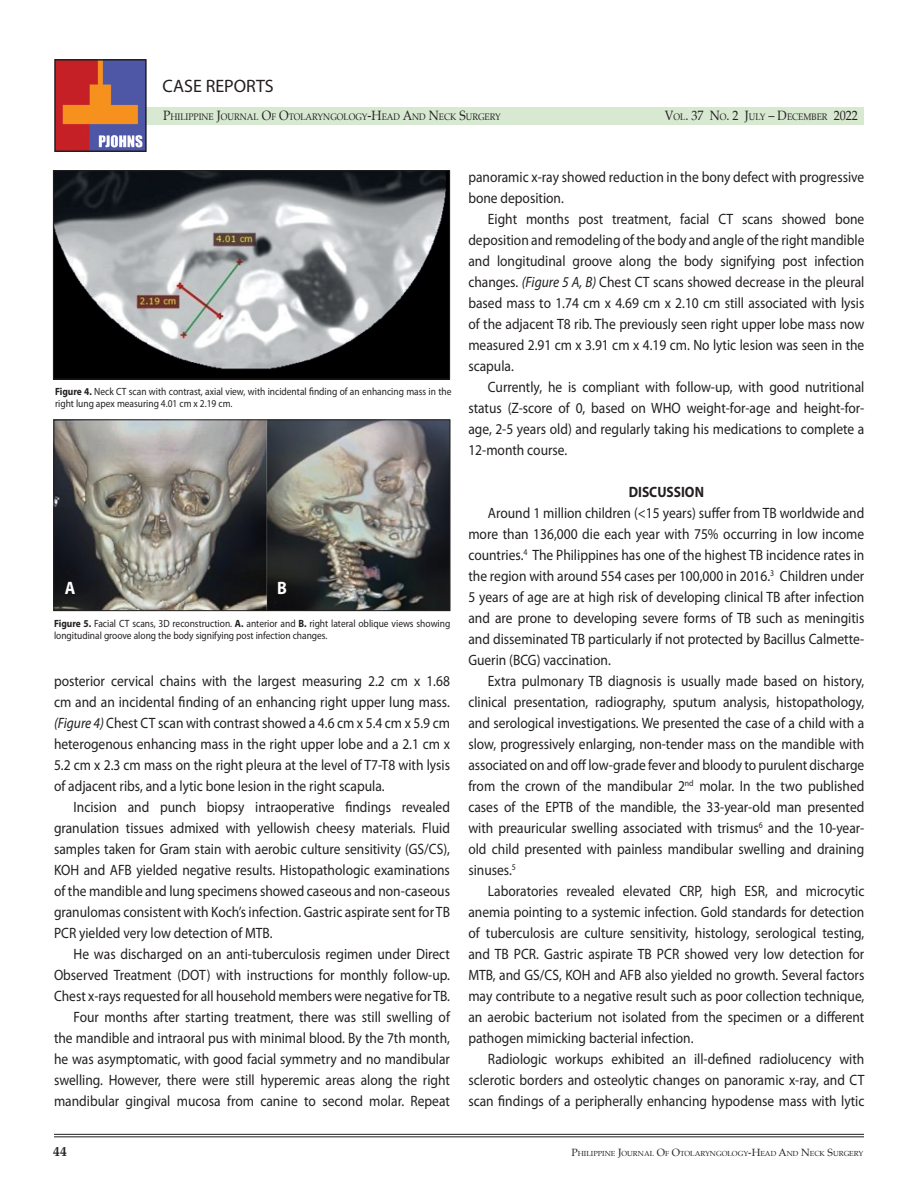
<style>
.page{position:relative;width:918px;height:1188px;background:#fff}
.page>*{position:absolute;margin:0;border:0;box-sizing:border-box;transform-origin:0 0}
.t1{font:18px "Myriad Pro";color:#231f20}
.t2{font:700 18px "Myriad Pro";color:#fff;scale:.9 1}
.t3{font:15px/21px "Myriad Pro";color:#231f20;text-align:justify;scale:.9 1}
.t4{font:700 15px "Myriad Pro";color:#231f20;scale:.9 1}
.t5{font:13.5px "Palatino";color:#231f20;scale:.9 1}
.t6{font:700 13.5px "Palatino";color:#231f20}
.t7{font:10.5px/12.6px "Myriad Pro";color:#231f20;scale:.9 1}
.t8{font:9.45px "Palatino";color:#231f20;scale:.9 1}
.t9{font:7.35px "Palatino";color:#231f20}
.s1{font-size:13.5px}
.s2{font-size:9.45px}
.s3{font-weight:700}
.s4{font-style:italic}
.s5{font-size:10.5px}
</style>
<div class="page">
<div style="left:55px;top:108px;width:809px;height:17px;background:#d8e9d2"></div>
<img style="left:57px;top:62px;width:87px;height:87px">
<div style="left:54px;top:59px;width:93px;height:93px;border:2px solid #231f20"></div>
<hr style="left:54px;top:1134px;width:810px;height:1px;background:#231f20">
<hr style="left:54px;top:1137px;width:810px;height:1px;background:#231f20">
<img style="left:56px;top:421px;width:392px;height:188px">
<div style="left:54px;top:419px;width:396px;height:192px;border:1px solid #231f20"></div>
<img style="left:55px;top:172px;width:393px;height:205px">
<div style="left:53px;top:170px;width:397px;height:209px;border:1px solid #231f20"></div>
<p class="t1" style="left:163px;top:75px;width:113px">CASE REPORTS</p>
<p class="t8" style="left:163px;top:109px;width:377px"><span class="s1">P</span>HILIPPINE <span class="s1">J</span>OURNAL <span class="s1">O</span>F <span class="s1">O</span>TOLARYNGOLOGY<span class="s1">-H</span>EAD <span class="s1">A</span>ND <span class="s1">N</span>ECK <span class="s1">S</span>URGERY</p>
<p class="t5" style="left:665px;top:104px;width:216px">V<span class="s2">OL</span>. 37 N<span class="s2">O</span>. 2 J<span class="s2">ULY</span> – D<span class="s2">ECEMBER</span> 2022</p>
<p class="t7" style="left:55px;top:385px;width:442px"><span class="s3">Figure 4.</span> Neck CT scan with contrast, axial view, with incidental finding of an enhancing mass in the right lung apex measuring 4.01 cm x 2.19 cm.</p>
<p class="t2" style="left:65px;top:576px;width:13px">A</p>
<p class="t2" style="left:277px;top:576px;width:12px">B</p>
<p class="t7" style="left:54px;top:617px;width:442px"><span class="s3">Figure 5.</span> Facial CT scans, 3D reconstruction. <span class="s3">A.</span> anterior and <span class="s3">B.</span> right lateral oblique views showing longitudinal groove along the body signifying post infection changes.</p>
<p class="t3" style="left:54px;top:671px;width:442px">posterior cervical chains with the largest measuring 2.2 cm x 1.68 cm and an incidental finding of an enhancing right upper lung mass. <span class="s4">(Figure 4)</span> Chest CT scan with contrast showed a 4.6 cm x 5.4 cm x 5.9 cm heterogenous enhancing mass in the right upper lobe and a 2.1 cm x 5.2 cm x 2.3 cm mass on the right pleura at the level of T7-T8 with lysis of adjacent ribs, and a lytic bone lesion in the right scapula.</p>
<p class="t3" style="left:54px;top:797px;width:442px;text-indent:20px">Incision and punch biopsy intraoperative findings revealed granulation tissues admixed with yellowish cheesy materials. Fluid samples taken for Gram stain with aerobic culture sensitivity (GS/CS), KOH and AFB yielded negative results. Histopathologic examinations of the mandible and lung specimens showed caseous and non-caseous granulomas consistent with Koch’s infection. Gastric aspirate sent for TB PCR yielded very low detection of MTB.</p>
<p class="t3" style="left:54px;top:944px;width:442px;text-indent:20px">He was discharged on an anti-tuberculosis regimen under Direct Observed Treatment (DOT) with instructions for monthly follow-up.<br>Chest x-rays requested for all household members were negative for TB.</p>
<p class="t3" style="left:54px;top:1007px;width:442px;text-indent:20px">Four months after starting treatment, there was still swelling of the mandible and intraoral pus with minimal blood. By the 7th month, he was asymptomatic, with good facial symmetry and no mandibular swelling. However, there were still hyperemic areas along the right mandibular gingival mucosa from canine to second molar. Repeat</p>
<p class="t3" style="left:468px;top:166px;width:442px">panoramic x-ray showed reduction in the bony defect with progressive bone deposition.</p>
<p class="t3" style="left:468px;top:208px;width:442px;text-indent:20px">Eight months post treatment, facial CT scans showed bone deposition and remodeling of the body and angle of the right mandible and longitudinal groove along the body signifying post infection changes. <span class="s4">(Figure 5 A, B)</span> Chest CT scans showed decrease in the pleural based mass to 1.74 cm x 4.69 cm x 2.10 cm still associated with lysis of the adjacent T8 rib. The previously seen right upper lobe mass now measured 2.91 cm x 3.91 cm x 4.19 cm. No lytic lesion was seen in the scapula.</p>
<p class="t3" style="left:468px;top:376px;width:442px;text-indent:20px">Currently, he is compliant with follow-up, with good nutritional status (Z-score of 0, based on WHO weight-for-age and height-for&shy;age, 2-5 years old) and regularly taking his medications to complete a 12-month course.</p>
<p class="t4" style="left:629px;top:482px;width:85px">DISCUSSION</p>
<p class="t3" style="left:468px;top:502px;width:442px;text-indent:20px">Around 1 million children (&lt;15 years) suffer from TB worldwide and more than 136,000 die each year with 75% occurring in low income countries.<sup>4</sup> The Philippines has one of the highest TB incidence rates in the region with around 554 cases per 100,000 in 2016.<sup>3</sup> Children under 5 years of age are at high risk of developing clinical TB after infection and are prone to developing severe forms of TB such as meningitis and disseminated TB particularly if not protected by Bacillus Calmette-Guerin (BCG) vaccination.</p>
<p class="t3" style="left:468px;top:670px;width:442px;text-indent:20px">Extra pulmonary TB diagnosis is usually made based on history, clinical presentation, radiography, sputum analysis, histopathology, and serological investigations. We presented the case of a child with a slow, progressively enlarging, non-tender mass on the mandible with associated on and off low-grade fever and bloody to purulent discharge from the crown of the mandibular 2<sup>nd</sup> molar. In the two published cases of the EPTB of the mandible, the 33-year-old man presented with preauricular swelling associated with trismus<sup>6</sup> and the 10-year&shy;old child presented with painless mandibular swelling and draining sinuses.<sup>5</sup></p>
<p class="t3" style="left:468px;top:880px;width:442px;text-indent:20px">Laboratories revealed elevated CRP, high ESR, and microcytic anemia pointing to a systemic infection. Gold standards for detection of tuberculosis are culture sensitivity, histology, serological testing, and TB PCR. Gastric aspirate TB PCR showed very low detection for MTB, and GS/CS, KOH and AFB also yielded no growth. Several factors may contribute to a negative result such as poor collection technique, an aerobic bacterium not isolated from the specimen or a different pathogen mimicking bacterial infection.</p>
<p class="t3" style="left:468px;top:1048px;width:442px;text-indent:20px">Radiologic workups exhibited an ill-defined radiolucency with sclerotic borders and osteolytic changes on panoramic x-ray, and CT scan findings of a peripherally enhancing hypodense mass with lytic</p>
<p class="t6" style="left:53px;top:1140px;width:15px">44</p>
<p class="t9" style="left:572px;top:1148px;width:293px"><span class="s5">P</span>HILIPPINE <span class="s5">J</span>OURNAL <span class="s5">O</span>F <span class="s5">O</span>TOLARYNGOLOGY<span class="s5">-H</span>EAD <span class="s5">A</span>ND <span class="s5">N</span>ECK <span class="s5">S</span>URGERY</p>
</div>
